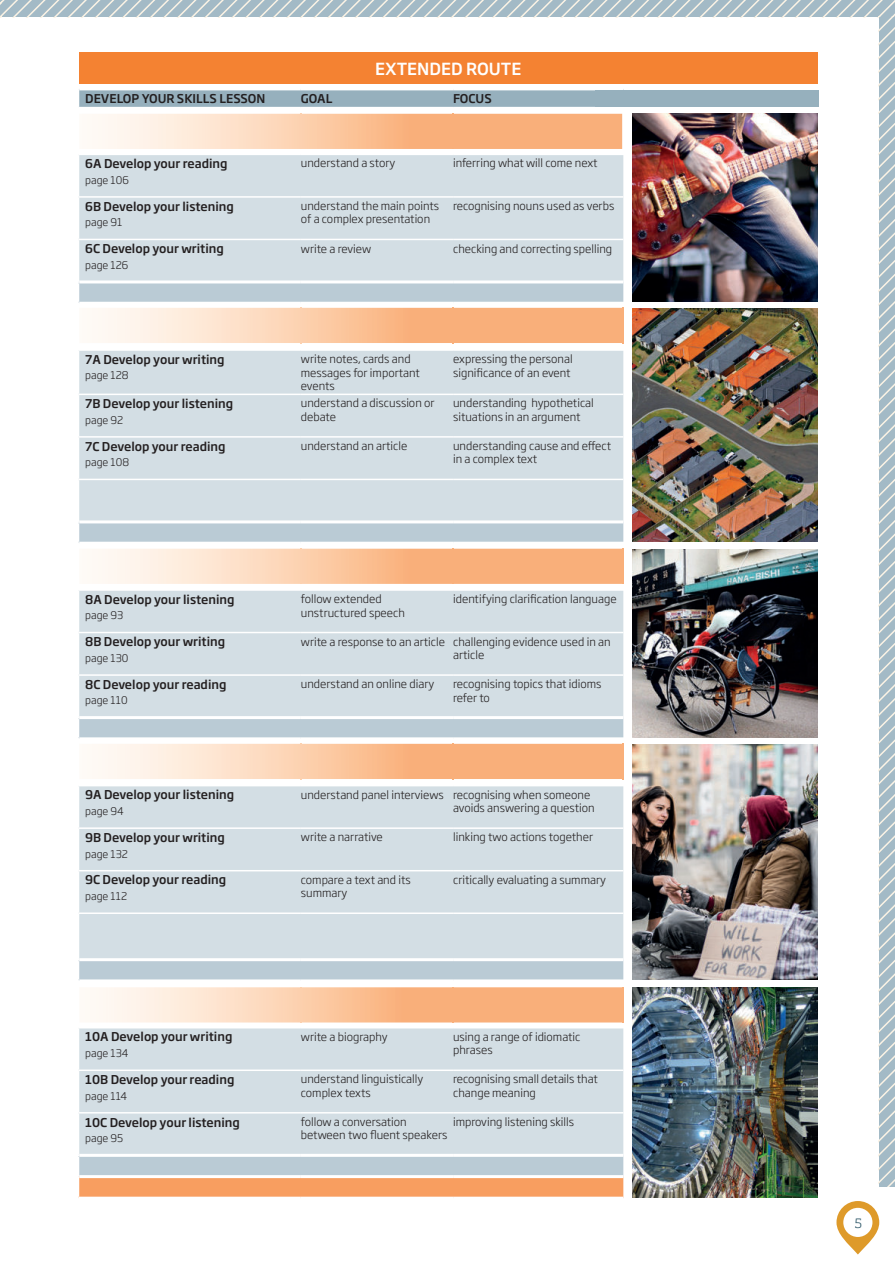
<style>
.page{position:relative;width:895px;height:1266px;background:#fff}
.page>*{position:absolute;margin:0;border:0;box-sizing:border-box;transform-origin:0 0}
.t1{font:500 16.5px "Soho Gothic Pro";color:#fff}
.t2{font:300 12.75px "Soho Pro";color:#285364}
.t3{font:500 12px "Soho Gothic Pro";color:#231f20}
.t4{font:300 11.25px/13.5px "Soho Gothic Pro";color:#231f20}
.t5{font:300 10.5px "Soho Gothic Pro";color:#231f20}
</style>
<div class="page">
<svg style="left:836px;top:1201px;width:42px;height:53px"></svg>
<div style="left:842px;top:1207px;width:30px;height:30px;background:#fff;border-radius:50%"></div>
<img style="left:0;top:0;width:895px;height:1198px">
<h1 class="t1" style="left:375px;top:62px;width:148px">EXTENDED ROUTE</h1>
<p class="t3" style="left:85px;top:93px;width:181px">DEVELOP YOUR SKILLS LESSON</p>
<p class="t3" style="left:301px;top:93px;width:33px">GOAL</p>
<p class="t3" style="left:453px;top:93px;width:40px">FOCUS</p>
<p class="t3" style="left:85px;top:159px;width:144px">6A Develop your reading</p>
<p class="t5" style="left:85px;top:175px;width:45px">page 106</p>
<p class="t4" style="left:301px;top:157px;width:96px">understand a story</p>
<p class="t4" style="left:453px;top:157px;width:146px">inferring what will come next</p>
<p class="t3" style="left:85px;top:201px;width:150px">6B Develop your listening</p>
<p class="t5" style="left:85px;top:218px;width:39px">page 91</p>
<p class="t4" style="left:301px;top:200px;width:140px">understand the main points of a complex presentation</p>
<p class="t4" style="left:453px;top:200px;width:163px">recognising nouns used as verbs</p>
<p class="t3" style="left:85px;top:244px;width:140px">6C Develop your writing</p>
<p class="t5" style="left:85px;top:260px;width:45px">page 126</p>
<p class="t4" style="left:301px;top:242px;width:72px">write a review</p>
<p class="t4" style="left:453px;top:242px;width:160px">checking and correcting spelling</p>
<p class="t3" style="left:85px;top:354px;width:141px">7A Develop your writing</p>
<p class="t5" style="left:85px;top:371px;width:45px">page 128</p>
<p class="t4" style="left:301px;top:353px;width:120px">write notes, cards and messages for important events</p>
<p class="t4" style="left:453px;top:353px;width:121px">expressing the personal significance of an event</p>
<p class="t3" style="left:85px;top:398px;width:149px">7B Develop your listening</p>
<p class="t5" style="left:85px;top:415px;width:40px">page 92</p>
<p class="t4" style="left:301px;top:397px;width:135px">understand a discussion or debate</p>
<p class="t4" style="left:453px;top:397px;width:142px">understanding hypothetical situations in an argument</p>
<p class="t3" style="left:85px;top:441px;width:142px">7C Develop your reading</p>
<p class="t5" style="left:85px;top:458px;width:45px">page 108</p>
<p class="t4" style="left:301px;top:440px;width:108px">understand an article</p>
<p class="t4" style="left:453px;top:440px;width:159px">understanding cause and effect in a complex text</p>
<p class="t3" style="left:85px;top:594px;width:151px">8A Develop your listening</p>
<p class="t5" style="left:85px;top:611px;width:40px">page 93</p>
<p class="t4" style="left:301px;top:593px;width:106px">follow extended unstructured speech</p>
<p class="t4" style="left:453px;top:593px;width:165px">identifying clarification language</p>
<p class="t3" style="left:85px;top:637px;width:141px">8B Develop your writing</p>
<p class="t5" style="left:85px;top:653px;width:45px">page 130</p>
<p class="t4" style="left:453px;top:635px;width:159px;text-indent:-152px">write a response to an article challenging evidence used in an article</p>
<p class="t3" style="left:85px;top:679px;width:143px">8C Develop your reading</p>
<p class="t5" style="left:85px;top:696px;width:44px">page 110</p>
<p class="t4" style="left:301px;top:678px;width:135px">understand an online diary</p>
<p class="t4" style="left:453px;top:678px;width:150px">recognising topics that idioms refer to</p>
<p class="t3" style="left:85px;top:790px;width:150px">9A Develop your listening</p>
<p class="t5" style="left:85px;top:807px;width:40px">page 94</p>
<p class="t4" style="left:453px;top:789px;width:143px;text-indent:-152px">understand panel interviews recognising when someone avoids answering a question</p>
<p class="t3" style="left:85px;top:832px;width:141px">9B Develop your writing</p>
<p class="t5" style="left:85px;top:849px;width:44px">page 132</p>
<p class="t4" style="left:301px;top:831px;width:83px">write a narrative</p>
<p class="t4" style="left:453px;top:831px;width:141px">linking two actions together</p>
<p class="t3" style="left:85px;top:875px;width:142px">9C Develop your reading</p>
<p class="t5" style="left:85px;top:892px;width:43px">page 112</p>
<p class="t4" style="left:301px;top:874px;width:111px">compare a text and its summary</p>
<p class="t4" style="left:453px;top:874px;width:154px">critically evaluating a summary</p>
<p class="t3" style="left:85px;top:1032px;width:149px">10A Develop your writing</p>
<p class="t5" style="left:85px;top:1049px;width:45px">page 134</p>
<p class="t4" style="left:301px;top:1031px;width:88px">write a biography</p>
<p class="t4" style="left:453px;top:1031px;width:129px">using a range of idiomatic phrases</p>
<p class="t3" style="left:85px;top:1074px;width:151px">10B Develop your reading</p>
<p class="t5" style="left:85px;top:1091px;width:43px">page 114</p>
<p class="t4" style="left:301px;top:1073px;width:124px">understand linguistically complex texts</p>
<p class="t4" style="left:453px;top:1073px;width:146px">recognising small details that change meaning</p>
<p class="t3" style="left:85px;top:1117px;width:156px">10C Develop your listening</p>
<p class="t5" style="left:85px;top:1134px;width:39px">page 95</p>
<p class="t4" style="left:301px;top:1116px;width:148px">follow a conversation between two fluent speakers</p>
<p class="t4" style="left:453px;top:1116px;width:122px">improving listening skills</p>
<p class="t2" style="left:854px;top:1216px;width:9px">5</p>
</div>
